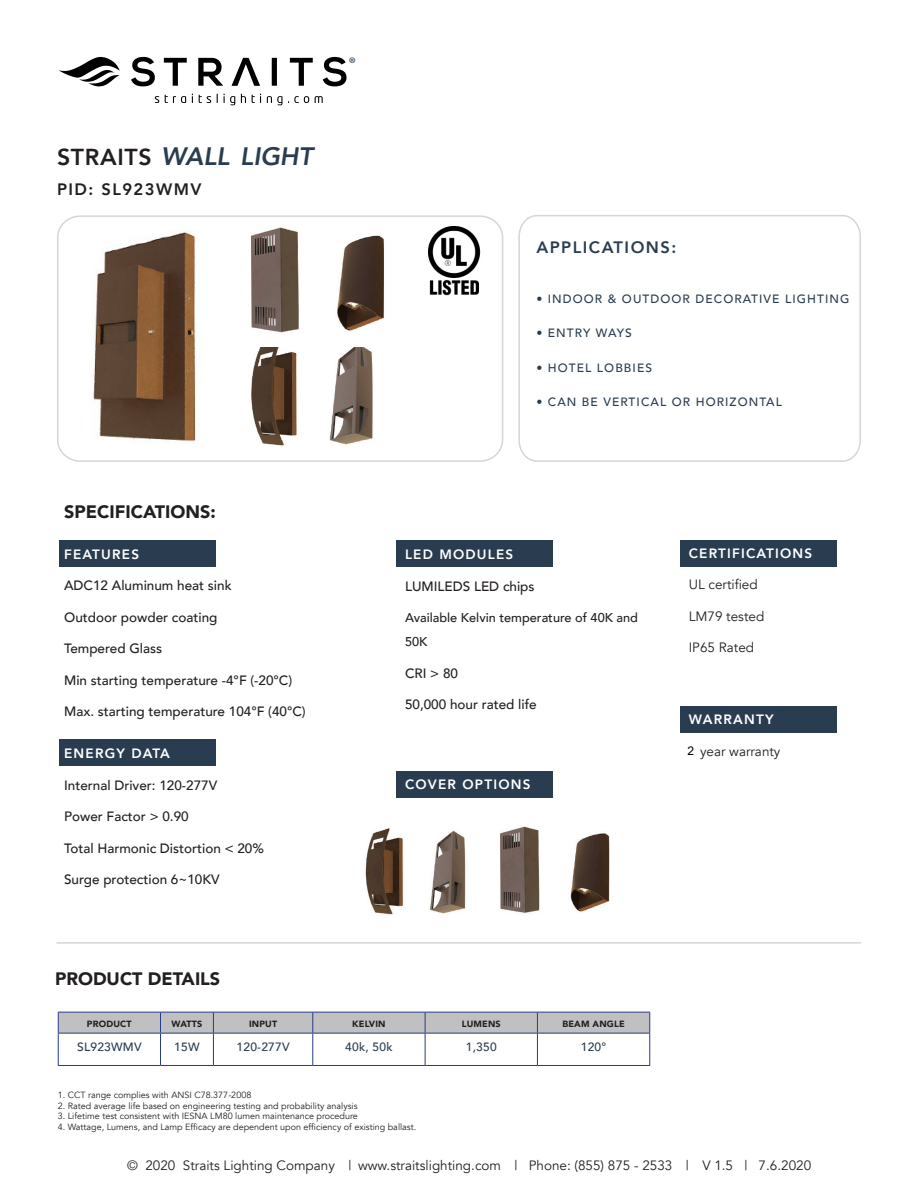
<style>
.page{position:relative;width:918px;height:1188px;background:#fff}
.page>*{position:absolute;margin:0;border:0;box-sizing:border-box;transform-origin:0 0}
.Paragraph_Style_1{font:italic 800 25.2px "Avenir";color:#2a3d50}
.t1{font:900 18px "Avenir";color:#231f20}
.t2{font:16.8px "Myriad Pro";color:#2b3d4f}
.subhead{font:800 16.5px "Avenir";letter-spacing:.09em;color:#2a3d50}
.subhead-2{font:800 16.5px "Avenir";letter-spacing:.09em;color:#231f20}
.subhead-3{font:500 13.5px "Avenir";color:#231f20}
.subhead-4{font:13.5px "Avenir";color:#231f20}
.subhead-5{font:800 13.5px "Avenir";letter-spacing:.09em;color:#fff}
.subhead-6{font:500 12.75px/24px "Avenir";color:#231f20}
.subhead-7{font:500 12px "Avenir";letter-spacing:.09em;color:#2a3d50}
.matrix_text_blue{font:500 12px "Avenir";letter-spacing:.02em;color:#2a3d50}
.t3{font:12px "Arial";color:#000}
.t4{font:9px "Avenir";color:#231f20}
.matrix_white_labels{font:900 9px "Avenir";letter-spacing:.02em;color:#231f20}
.s1{font-style:normal;font-size:23.1px;color:#231f20}
.s2{font-weight:900}
</style>
<div class="page">
<img style="left:60px;top:218px;width:137px;height:241px">
<img style="left:251px;top:347px;width:122px;height:99px">
<img style="left:251px;top:227px;width:133px;height:106px">
<div style="left:59px;top:541px;width:157px;height:26px;background:#2a3d50"></div>
<div style="left:396px;top:541px;width:157px;height:26px;background:#2a3d50"></div>
<div style="left:680px;top:541px;width:157px;height:26px;background:#2a3d50"></div>
<div style="left:680px;top:706px;width:157px;height:26px;background:#2a3d50"></div>
<div style="left:396px;top:771px;width:157px;height:26px;background:#2a3d50"></div>
<div style="left:59px;top:739px;width:157px;height:26px;background:#2a3d50"></div>
<div style="left:57px;top:215px;width:446px;height:247px;border:2px solid #d4d5d5;border-radius:22px"></div>
<svg style="left:518px;top:215px;width:343px;height:247px"></svg>
<hr style="left:57px;top:942px;width:804px;height:2px;background:#d4d5d5">
<img style="left:429px;top:227px;width:52px;height:51px">
<img style="left:430px;top:280px;width:48px;height:16px">
<img style="left:365px;top:826px;width:245px;height:89px">
<svg style="left:155px;top:94px;width:154px;height:11px"></svg>
<svg style="left:315px;top:96px;width:8px;height:7px"></svg>
<svg style="left:131px;top:57px;width:216px;height:29px"></svg>
<svg style="left:58px;top:57px;width:62px;height:30px"></svg>
<svg style="left:58px;top:1012px;width:592px;height:21px"></svg>
<hr style="left:58px;top:1033px;width:103px;height:1px;background:#273b88">
<hr style="left:58px;top:1034px;width:1px;height:31px;background:#273b88">
<hr style="left:161px;top:1033px;width:52px;height:1px;background:#273b88">
<hr style="left:160px;top:1034px;width:1px;height:31px;background:#273b88">
<hr style="left:213px;top:1033px;width:100px;height:1px;background:#273b88">
<hr style="left:213px;top:1034px;width:1px;height:31px;background:#273b88">
<hr style="left:313px;top:1033px;width:112px;height:1px;background:#273b88">
<hr style="left:312px;top:1034px;width:1px;height:31px;background:#273b88">
<hr style="left:425px;top:1033px;width:112px;height:1px;background:#273b88">
<hr style="left:425px;top:1034px;width:1px;height:31px;background:#273b88">
<hr style="left:537px;top:1033px;width:113px;height:1px;background:#273b88">
<hr style="left:537px;top:1034px;width:1px;height:31px;background:#273b88">
<hr style="left:649px;top:1034px;width:1px;height:31px;background:#273b88">
<hr style="left:58px;top:1065px;width:103px;height:1px;background:#273b88">
<hr style="left:161px;top:1065px;width:52px;height:1px;background:#273b88">
<hr style="left:213px;top:1065px;width:100px;height:1px;background:#273b88">
<hr style="left:313px;top:1065px;width:112px;height:1px;background:#273b88">
<hr style="left:425px;top:1065px;width:112px;height:1px;background:#273b88">
<hr style="left:537px;top:1065px;width:113px;height:1px;background:#273b88">
<p class="Paragraph_Style_1" style="left:57px;top:141px;width:258px"><span class="s1">STRAITS</span> wall light</p>
<p class="subhead-2" style="left:57px;top:176px;width:146px">PID: SL923WMV</p>
<p class="t2" style="left:349px;top:53px;width:9px">®</p>
<p class="t1" style="left:64px;top:497px;width:153px">SPECIFICATIONS:</p>
<p class="subhead-5" style="left:64px;top:544px;width:77px">FEATURES</p>
<p class="subhead-3" style="left:64px;top:574px;width:169px">ADC12 Aluminum heat sink</p>
<p class="subhead-3" style="left:64px;top:605px;width:155px">Outdoor powder coating</p>
<p class="subhead-3" style="left:64px;top:637px;width:100px">Tempered Glass</p>
<p class="subhead-3" style="left:64px;top:668px;width:230px">Min starting temperature -4°F (-20°C)</p>
<p class="subhead-3" style="left:64px;top:700px;width:243px">Max. starting temperature 104°F (40°C)</p>
<p class="subhead-5" style="left:64px;top:743px;width:107px">ENERGY DATA</p>
<p class="subhead-3" style="left:64px;top:773px;width:155px">Internal Driver: 120-277V</p>
<p class="subhead-3" style="left:64px;top:805px;width:126px">Power Factor &gt; 0.90</p>
<p class="subhead-3" style="left:64px;top:836px;width:201px">Total Harmonic Distortion &lt; 20%</p>
<p class="subhead-3" style="left:64px;top:868px;width:157px">Surge protection 6~10KV</p>
<p class="t1" style="left:55px;top:963px;width:167px">PRODUCT DETAILS</p>
<p class="subhead" style="left:536px;top:235px;width:142px">APPLICATIONS:</p>
<p class="subhead-7" style="left:536px;top:288px;width:315px"><span class="s2">•</span> INDOOR &amp; OUTDOOR DECORATIVE LIGHTING</p>
<p class="subhead-7" style="left:536px;top:323px;width:97px">• ENTRY WAYS</p>
<p class="subhead-7" style="left:536px;top:357px;width:117px">• HOTEL LOBBIES</p>
<p class="subhead-7" style="left:536px;top:392px;width:247px">• CAN BE VERTICAL OR HORIZONTAL</p>
<p class="subhead-5" style="left:405px;top:544px;width:110px">LED MODULES</p>
<p class="subhead-3" style="left:405px;top:575px;width:131px">LUMILEDS LED chips</p>
<p class="subhead-6" style="left:405px;top:605px;width:235px">Available Kelvin temperature of 40K and<br>50K</p>
<p class="subhead-3" style="left:405px;top:662px;width:55px">CRI &gt; 80</p>
<p class="subhead-3" style="left:405px;top:693px;width:133px">50,000 hour rated life</p>
<p class="subhead-5" style="left:405px;top:774px;width:127px">COVER OPTIONS</p>
<p class="subhead-5" style="left:689px;top:543px;width:125px">CERTIFICATIONS</p>
<p class="subhead-4" style="left:689px;top:577px;width:70px">UL certified</p>
<p class="subhead-4" style="left:689px;top:608px;width:77px">LM79 tested</p>
<p class="subhead-4" style="left:689px;top:640px;width:67px">IP65 Rated</p>
<p class="subhead-5" style="left:689px;top:709px;width:86px">WARRANTY</p>
<p class="subhead-4" style="left:700px;top:743px;width:82px">year warranty</p>
<p class="t3" style="left:687px;top:744px;width:8px">2</p>
<p class="matrix_white_labels" style="left:87px;top:1016px;width:46px">PRODUCT</p>
<p class="matrix_white_labels" style="left:172px;top:1016px;width:32px">WATTS</p>
<p class="matrix_white_labels" style="left:249px;top:1016px;width:30px">INPUT</p>
<p class="matrix_white_labels" style="left:352px;top:1016px;width:35px">KELVIN</p>
<p class="matrix_white_labels" style="left:462px;top:1016px;width:41px">LUMENS</p>
<p class="matrix_white_labels" style="left:562px;top:1016px;width:64px">BEAM ANGLE</p>
<p class="matrix_text_blue" style="left:77px;top:1037px;width:66px">SL923WMV</p>
<p class="matrix_text_blue" style="left:174px;top:1037px;width:27px">15W</p>
<p class="matrix_text_blue" style="left:237px;top:1037px;width:55px">120-277V</p>
<p class="matrix_text_blue" style="left:345px;top:1037px;width:49px">40k, 50k</p>
<p class="matrix_text_blue" style="left:466px;top:1037px;width:32px">1,350</p>
<p class="matrix_text_blue" style="left:581px;top:1037px;width:27px">120°</p>
<p class="t4" style="left:58px;top:1090px;width:195px">1. CCT range complies with ANSI C78.377-2008</p>
<p class="t4" style="left:58px;top:1101px;width:301px">2. Rated average life based on engineering testing and probability analysis</p>
<p class="t4" style="left:58px;top:1111px;width:302px">3. Lifetime test consistent with IESNA LM80 lumen maintenance procedure</p>
<p class="t4" style="left:58px;top:1122px;width:360px">4. Wattage, Lumens, and Lamp Efficacy are dependent upon efficiency of existing ballast.</p>
<p class="subhead-4" style="left:127px;top:1158px;width:686px">© 2020 Straits Lighting Company | www.straitslighting.com | Phone: (855) 875 - 2533 | V 1.5 | 7.6.2020</p>
</div>
